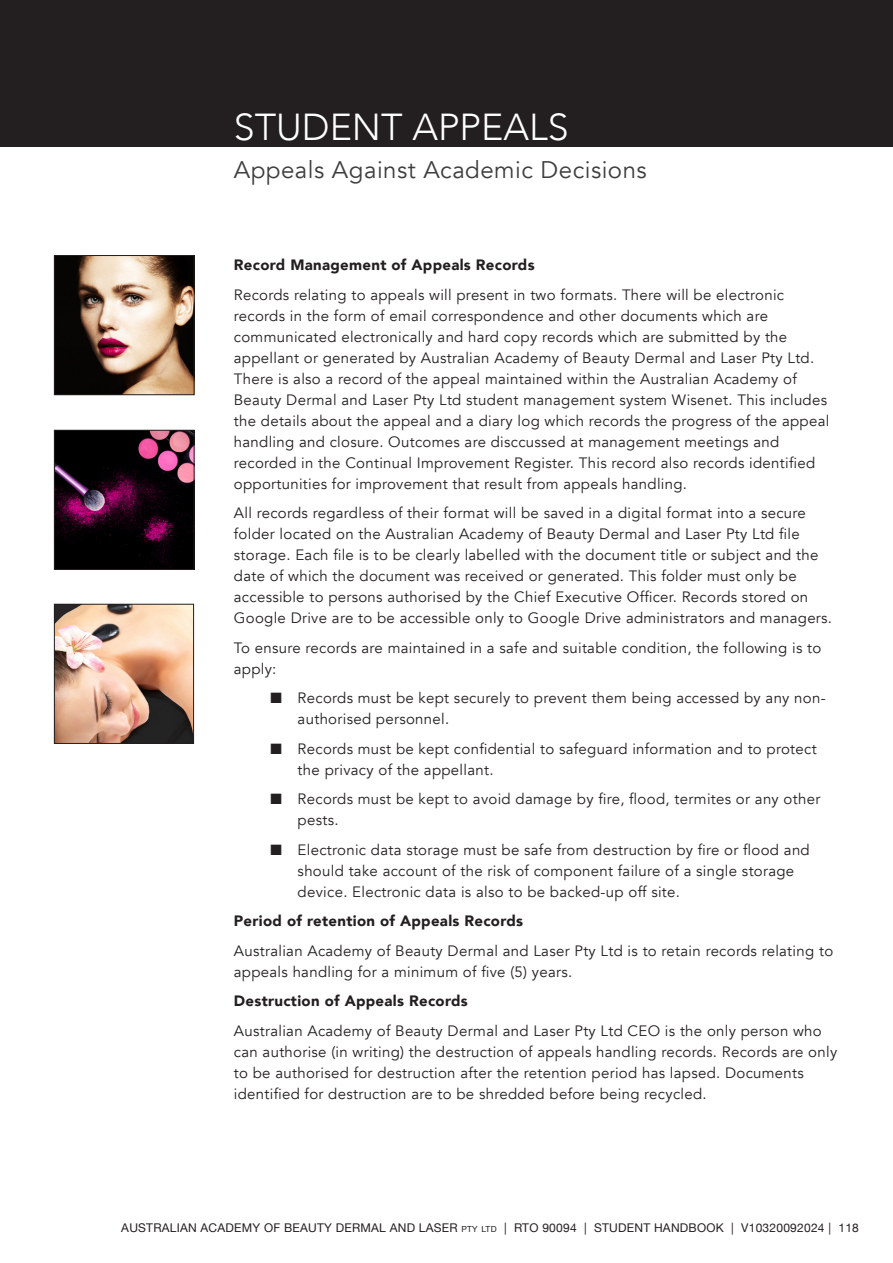
<style>
.page{position:relative;width:893px;height:1263px;background:#fff}
.page>*{position:absolute;margin:0;border:0;box-sizing:border-box;transform-origin:0 0}
.Heading_Top_of_Page{font:300 37.5px "Avenir";color:#fff}
.subheading_top_of_page{font:24px "Avenir";letter-spacing:.02em;color:#3e3e3f}
.t1{font:15px/21px "Avenir";letter-spacing:.02em;color:#231f20}
.t2{font:900 15px "Avenir";letter-spacing:.02em;color:#231f20}
.t3{font:12px "Helvetica Neue";letter-spacing:.02em;color:#231f20}
.s1{font-size:8.4px}
</style>
<div class="page">
<div style="left:0;top:0;width:893px;height:146px;background:#231f20"></div>
<img style="left:56px;top:432px;width:136px;height:136px">
<div style="left:54px;top:430px;width:140px;height:140px;border:1px solid #231f20"></div>
<img style="left:56px;top:257px;width:136px;height:136px">
<div style="left:54px;top:255px;width:140px;height:140px;border:1px solid #231f20"></div>
<img style="left:56px;top:606px;width:136px;height:136px">
<div style="left:54px;top:604px;width:140px;height:140px;border:1px solid #231f20"></div>
<p class="Heading_Top_of_Page" style="left:234px;top:104px;width:336px">STUDENT APPEALS</p>
<p class="subheading_top_of_page" style="left:234px;top:155px;width:414px">Appeals Against Academic Decisions</p>
<p class="t2" style="left:234px;top:252px;width:302px">Record Management of Appeals Records</p>
<p class="t1" style="left:234px;top:284px;width:597px">Records relating to appeals will present in two formats. There will be electronic records in the form of email correspondence and other documents which are communicated electronically and hard copy records which are submitted by the appellant or generated by Australian Academy of Beauty Dermal and Laser Pty Ltd.<br>There is also a record of the appeal maintained within the Australian Academy of Beauty Dermal and Laser Pty Ltd student management system Wisenet. This includes the details about the appeal and a diary log which records the progress of the appeal handling and closure. Outcomes are disccussed at management meetings and recorded in the Continual Improvement Register. This record also records identified opportunities for improvement that result from appeals handling.</p>
<p class="t1" style="left:234px;top:503px;width:600px">All records regardless of their format will be saved in a digital format into a secure folder located on the Australian Academy of Beauty Dermal and Laser Pty Ltd file storage. Each file is to be clearly labelled with the document title or subject and the date of which the document was received or generated. This folder must only be accessible to persons authorised by the Chief Executive Officer. Records stored on Google Drive are to be accessible only to Google Drive administrators and managers.</p>
<p class="t1" style="left:234px;top:637px;width:589px">To ensure records are maintained in a safe and suitable condition, the following is to apply:</p>
<p class="t1" style="left:298px;top:688px;width:530px;text-indent:-27px">■ Records must be kept securely to prevent them being accessed by any non&shy;authorised personnel.</p>
<p class="t1" style="left:298px;top:738px;width:521px;text-indent:-27px">■ Records must be kept confidential to safeguard information and to protect the privacy of the appellant.</p>
<p class="t1" style="left:298px;top:789px;width:524px;text-indent:-27px">■ Records must be kept to avoid damage by fire, flood, termites or any other pests.</p>
<p class="t1" style="left:298px;top:839px;width:514px;text-indent:-27px">■ Electronic data storage must be safe from destruction by fire or flood and should take account of the risk of component failure of a single storage device. Electronic data is also to be backed-up off site.</p>
<p class="t2" style="left:234px;top:908px;width:291px">Period of retention of Appeals Records</p>
<p class="t1" style="left:234px;top:940px;width:601px">Australian Academy of Beauty Dermal and Laser Pty Ltd is to retain records relating to appeals handling for a minimum of five (5) years.</p>
<p class="t2" style="left:234px;top:988px;width:235px">Destruction of Appeals Records</p>
<p class="t1" style="left:234px;top:1020px;width:605px">Australian Academy of Beauty Dermal and Laser Pty Ltd CEO is the only person who can authorise (in writing) the destruction of appeals handling records. Records are only to be authorised for destruction after the retention period has lapsed. Documents identified for destruction are to be shredded before being recycled.</p>
<p class="t3" style="left:121px;top:1219px;width:739px">AUSTRALIAN ACADEMY OF BEAUTY DERMAL AND LASER <span class="s1">pty ltd</span> | RTO 90094 | STUDENT HANDBOOK | V10320092024 | 118</p>
</div>
